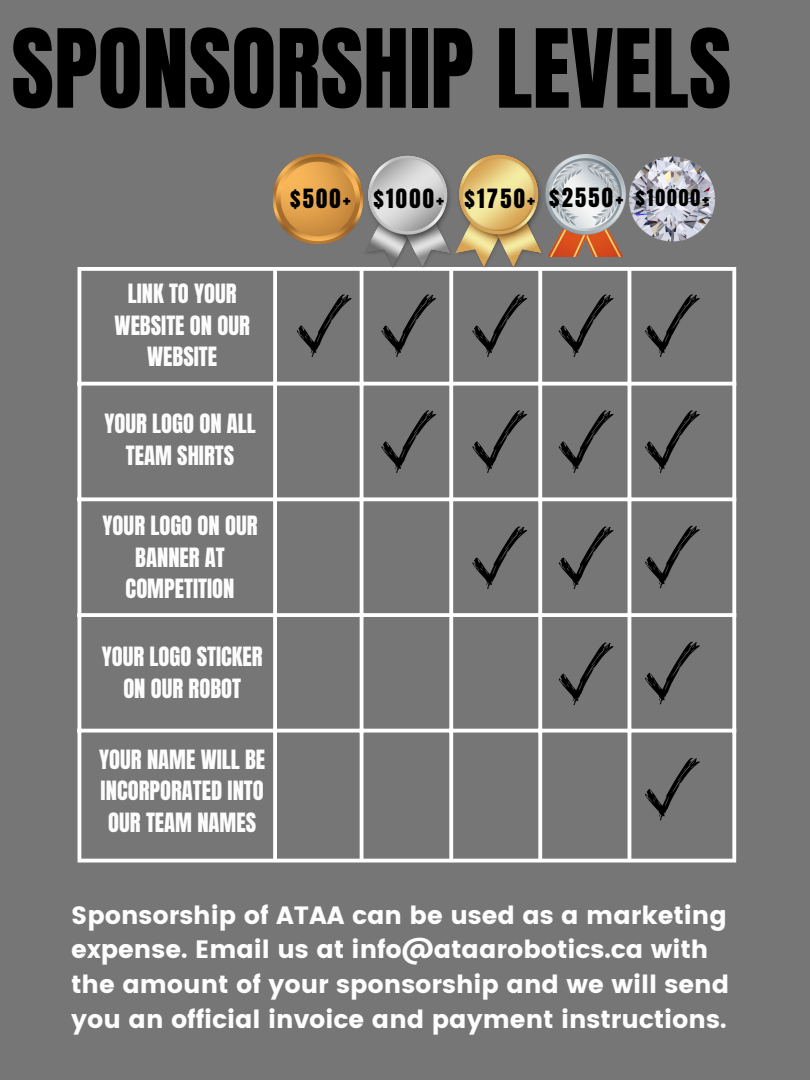
<style>
.page{position:relative;width:810px;height:1080px;background:#767676}
.page>*{position:absolute;margin:0;border:0;box-sizing:border-box;transform-origin:0 0}
.t1{font:92.56px "Anton";color:#000}
.t2{font:25px/34.7px "Poppins";color:#fdfdfd}
.t3{font:22.62px/31.5px "Anton";color:#fcfcfc;text-align:center}
.t4{font:22.56px "Anton";letter-spacing:.1em;color:#000}
.t5{font:19.75px "Anton";letter-spacing:.1em;color:#000}
</style>
<div class="page">
<hr style="left:78px;top:271px;width:3px;height:588px;background:#fff">
<svg style="left:273px;top:271px;width:4px;height:588px;background:#f9f9f9"></svg>
<hr style="left:360px;top:271px;width:3px;height:588px;background:#fff">
<svg style="left:449px;top:271px;width:4px;height:588px;background:#f4f4f4"></svg>
<svg style="left:538px;top:271px;width:4px;height:588px;background:#f3f3f3"></svg>
<hr style="left:628px;top:271px;width:3px;height:588px;background:#fff">
<svg style="left:732px;top:271px;width:4px;height:588px;background:#f2f2f2"></svg>
<svg style="left:78px;top:267px;width:658px;height:4px;background:#f7f7f7"></svg>
<svg style="left:81px;top:382px;width:655px;height:4px;background:#f0f0f0"></svg>
<svg style="left:81px;top:497px;width:655px;height:4px;background:#f0f0f0"></svg>
<svg style="left:81px;top:613px;width:655px;height:4px;background:#f9f9f9"></svg>
<svg style="left:81px;top:729px;width:655px;height:4px;background:#eee"></svg>
<hr style="left:78px;top:859px;width:658px;height:3px;background:#fff">
<img style="left:273px;top:154px;width:89px;height:89px">
<img style="left:364px;top:155px;width:89px;height:115px">
<img style="left:455px;top:154px;width:90px;height:115px">
<img style="left:542px;top:155px;width:82px;height:101px">
<img style="left:624px;top:156px;width:92px;height:86px">
<svg style="left:297px;top:294px;width:55px;height:63px"></svg>
<svg style="left:381px;top:294px;width:55px;height:63px"></svg>
<svg style="left:472px;top:294px;width:55px;height:63px"></svg>
<svg style="left:559px;top:294px;width:55px;height:63px"></svg>
<svg style="left:645px;top:294px;width:55px;height:63px"></svg>
<svg style="left:381px;top:410px;width:55px;height:63px"></svg>
<svg style="left:472px;top:410px;width:55px;height:63px"></svg>
<svg style="left:559px;top:410px;width:55px;height:63px"></svg>
<svg style="left:645px;top:410px;width:55px;height:63px"></svg>
<svg style="left:472px;top:527px;width:55px;height:62px"></svg>
<svg style="left:559px;top:527px;width:55px;height:62px"></svg>
<svg style="left:645px;top:526px;width:55px;height:63px"></svg>
<svg style="left:559px;top:643px;width:55px;height:62px"></svg>
<svg style="left:645px;top:642px;width:55px;height:63px"></svg>
<svg style="left:645px;top:758px;width:55px;height:63px"></svg>
<p class="t1" style="left:11px;top:2px;width:722px">SPONSORSHIP LEVELS</p>
<p class="t4" style="left:290px;top:182px;width:62px">$500+</p>
<p class="t4" style="left:374px;top:182px;width:72px">$1000+</p>
<p class="t4" style="left:465px;top:182px;width:72px">$1750+</p>
<p class="t4" style="left:549px;top:182px;width:76px">$2550+</p>
<p class="t5" style="left:636px;top:184px;width:75px">$10000+</p>
<p class="t3" style="left:115px;top:278px;width:137px">LINK TO YOUR<br>WEBSITE ON OUR<br>WEBSITE</p>
<p class="t3" style="left:104px;top:408px;width:153px">YOUR LOGO ON ALL<br>TEAM SHIRTS</p>
<p class="t3" style="left:103px;top:510px;width:157px">YOUR LOGO ON OUR<br>BANNER AT<br>COMPETITION</p>
<p class="t3" style="left:102px;top:641px;width:162px">YOUR LOGO STICKER<br>ON OUR ROBOT</p>
<p class="t3" style="left:99px;top:744px;width:168px">YOUR NAME WILL BE<br>INCORPORATED INTO<br>OUR TEAM NAMES</p>
<p class="t2" style="left:71px;top:898px;width:660px">Sponsorship of ATAA can be used as a marketing expense. Email us at info@ataarobotics.ca with the amount of your sponsorship and we will send you an official invoice and payment instructions.</p>
</div>
